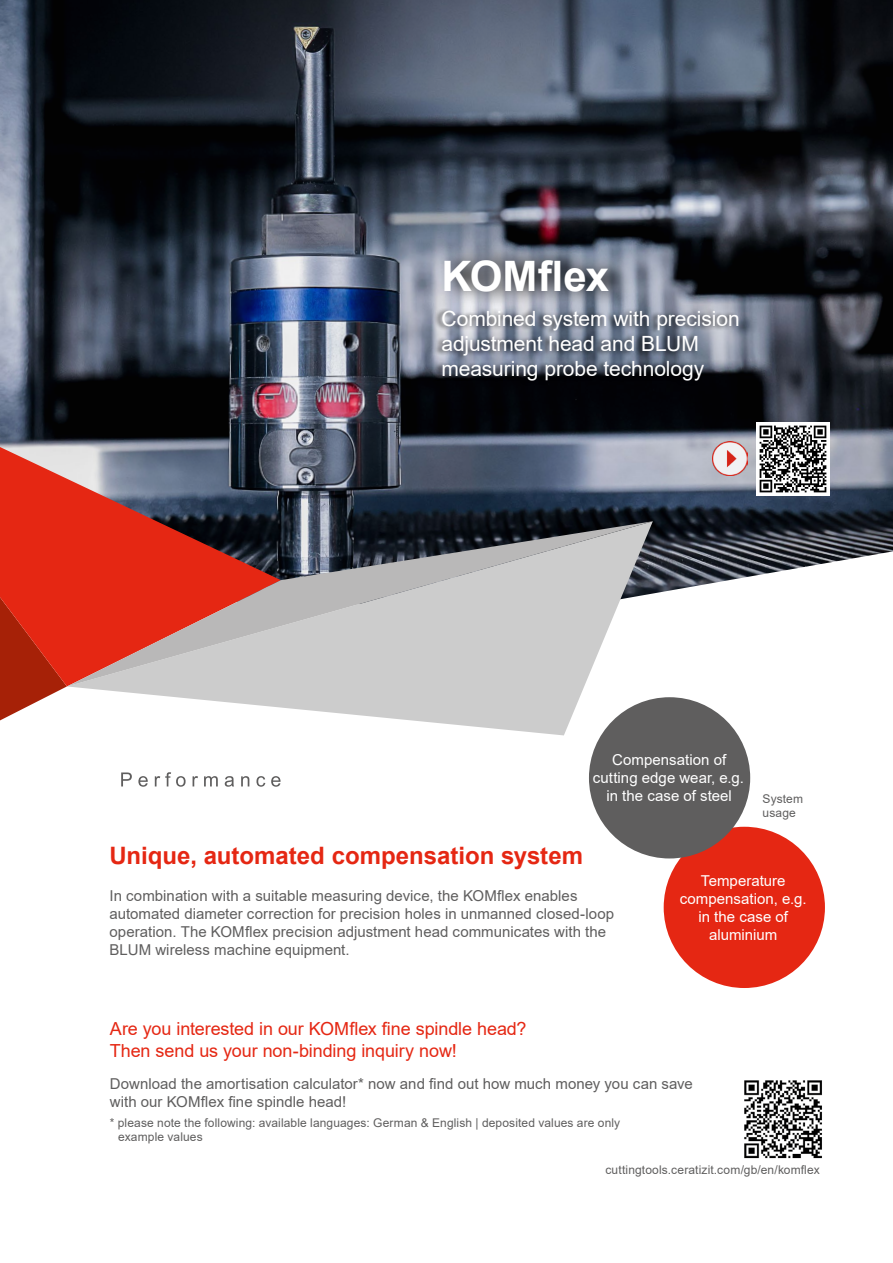
<style>
.page{position:relative;width:893px;height:1263px;background:#fff}
.page>*{position:absolute;margin:0;border:0;box-sizing:border-box;transform-origin:0 0}
.t1{font:700 42px "Arial";letter-spacing:-.01em;color:#fff}
.t2{font:700 24px "Arial";color:#e52713}
.t3{font:21px/25.2px "Arial";letter-spacing:-.005em;color:#fff}
.t4{font:18px/21.6px "Arial";letter-spacing:-.005em;color:#e52713}
.t5{font:15px/18px "Arial";letter-spacing:.005em;color:#5f5e5e}
.t6{font:15px/18px "Arial";letter-spacing:.005em;color:#fff;text-align:center}
.t7{font:12px/14.4px "Arial";letter-spacing:.01em;color:#5f5e5e}
</style>
<div class="page">
<img style="left:0;top:0;width:893px;height:594px">
<svg style="left:0;top:686px;width:67px;height:34px"></svg>
<svg style="left:0;top:447px;width:281px;height:239px;background:#a34946"></svg>
<svg style="left:67px;top:686px;width:583px;height:49px"></svg>
<svg style="left:67px;top:521px;width:586px;height:165px;background:#b48d8a"></svg>
<svg style="left:440px;top:245px;width:193px;height:62px;background:#7f8592"></svg>
<img style="left:713px;top:442px;width:34px;height:34px">
<img style="left:756px;top:422px;width:74px;height:74px">
<svg style="left:121px;top:772px;width:160px;height:15px"></svg>
<img style="left:744px;top:1080px;width:78px;height:79px">
<div style="left:664px;top:827px;width:161px;height:161px;background:#e52713;border-radius:50%"></div>
<div style="left:589px;top:697px;width:161px;height:161px;background:#5f5e5e;border-radius:50%"></div>
<div style="left:434px;top:308px;width:305px;height:78px;background:#000;opacity:.72"></div>
<h1 class="t1" style="left:442px;top:247px;width:169px">KOMflex</h1>
<h3 class="t3" style="left:442px;top:306px;width:300px">Combined system with precision adjustment head and BLUM measuring probe technology</h3>
<p class="t6" style="left:593px;top:751px;width:153px">Compensation of cutting edge wear, e.g. in the case of steel</p>
<p class="t7" style="left:763px;top:791px;width:42px">System usage</p>
<h2 class="t2" style="left:109px;top:838px;width:475px">Unique, automated compensation system</h2>
<p class="t5" style="left:109px;top:886px;width:506px">In combination with a suitable measuring device, the KOMflex enables automated diameter correction for precision holes in unmanned closed-loop operation. The KOMflex precision adjustment head communicates with the BLUM wireless machine equipment.</p>
<p class="t6" style="left:680px;top:871px;width:129px">Temperature compensation, e.g. in the case of aluminium</p>
<p class="t4" style="left:110px;top:1018px;width:418px">Are you interested in our KOMflex fine spindle head?<br>Then send us your non-binding inquiry now!</p>
<p class="t5" style="left:110px;top:1074px;width:585px">Download the amortisation calculator* now and find out how much money you can save with our KOMflex fine spindle head!</p>
<p class="t7" style="left:118px;top:1115px;width:503px;text-indent:-9px">* please note the following: available languages: German &amp; English | deposited values are only example values</p>
<p class="t7" style="left:605px;top:1162px;width:216px">cuttingtools.ceratizit.com/gb/en/komflex</p>
</div>
